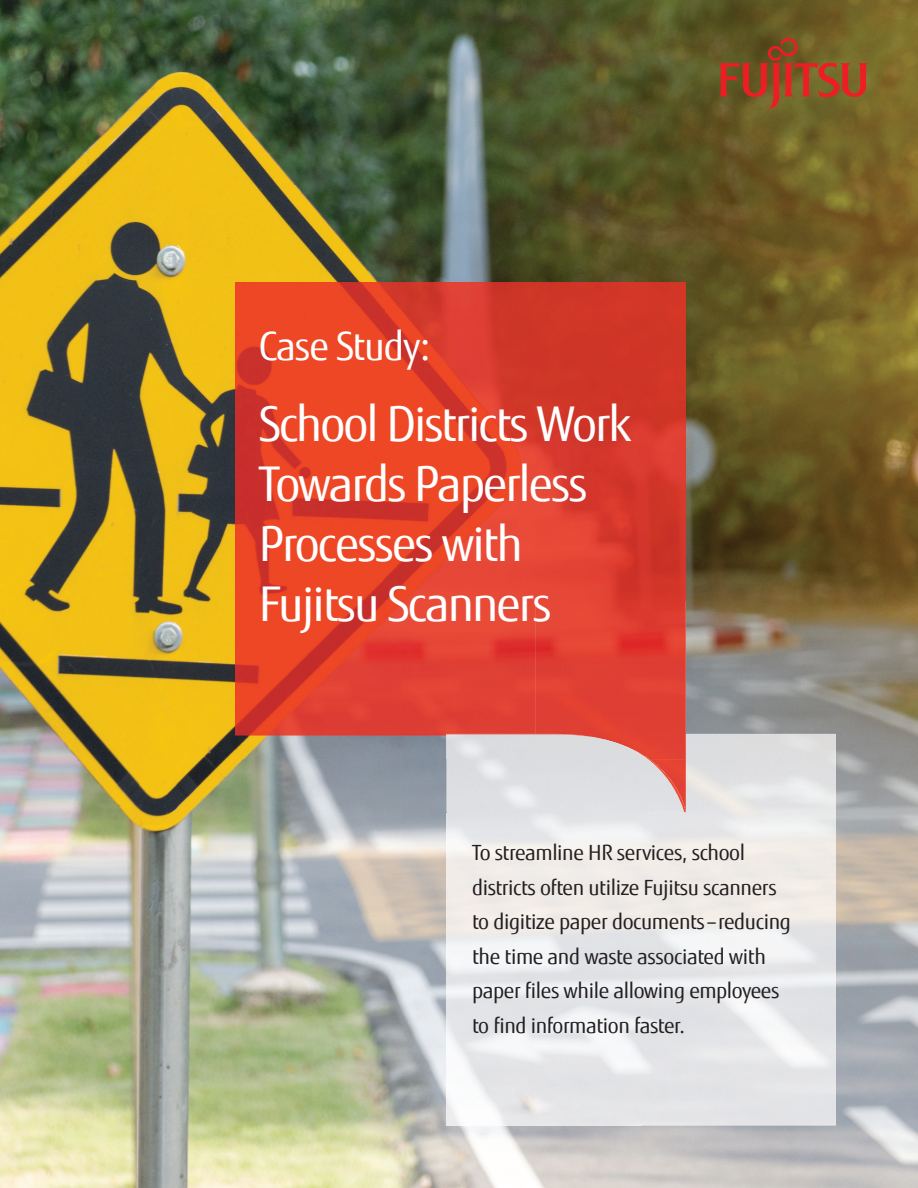
<style>
.page{position:relative;width:918px;height:1188px;background:#fff}
.page>*{position:absolute;margin:0;border:0;box-sizing:border-box;transform-origin:0 0}
.t1{font:48px/60px "Fujitsu Sans";letter-spacing:-.04em;color:#fff}
.t2{font:39px "Fujitsu Sans";letter-spacing:-.03em;color:#fff}
.t3{font:21px/34.5px "Fujitsu Sans";letter-spacing:-.02em;color:#231f20}
</style>
<div class="page">
<img style="left:0;top:0;width:918px;height:1188px">
<svg style="left:719px;top:38px;width:149px;height:71px;background:#885226"></svg>
<img style="left:641px;top:734px;width:195px;height:391px">
<img style="left:446px;top:812px;width:195px;height:313px">
<img style="left:235px;top:282px;width:451px;height:477px">
<img style="left:235px;top:759px;width:211px;height:53px">
<img style="left:446px;top:734px;width:240px;height:78px">
<h2 class="t2" style="left:259px;top:323px;width:173px">Case Study:</h2>
<h1 class="t1" style="left:259px;top:395px;width:374px">School Districts Work<br>Towards Paperless<br>Processes with<br>Fujitsu Scanners</h1>
<p class="t3" style="left:472px;top:836px;width:320px">To streamline HR services, school districts often utilize Fujitsu scanners to digitize paper documents–reducing the time and waste associated with paper files while allowing employees to find information faster.</p>
</div>
